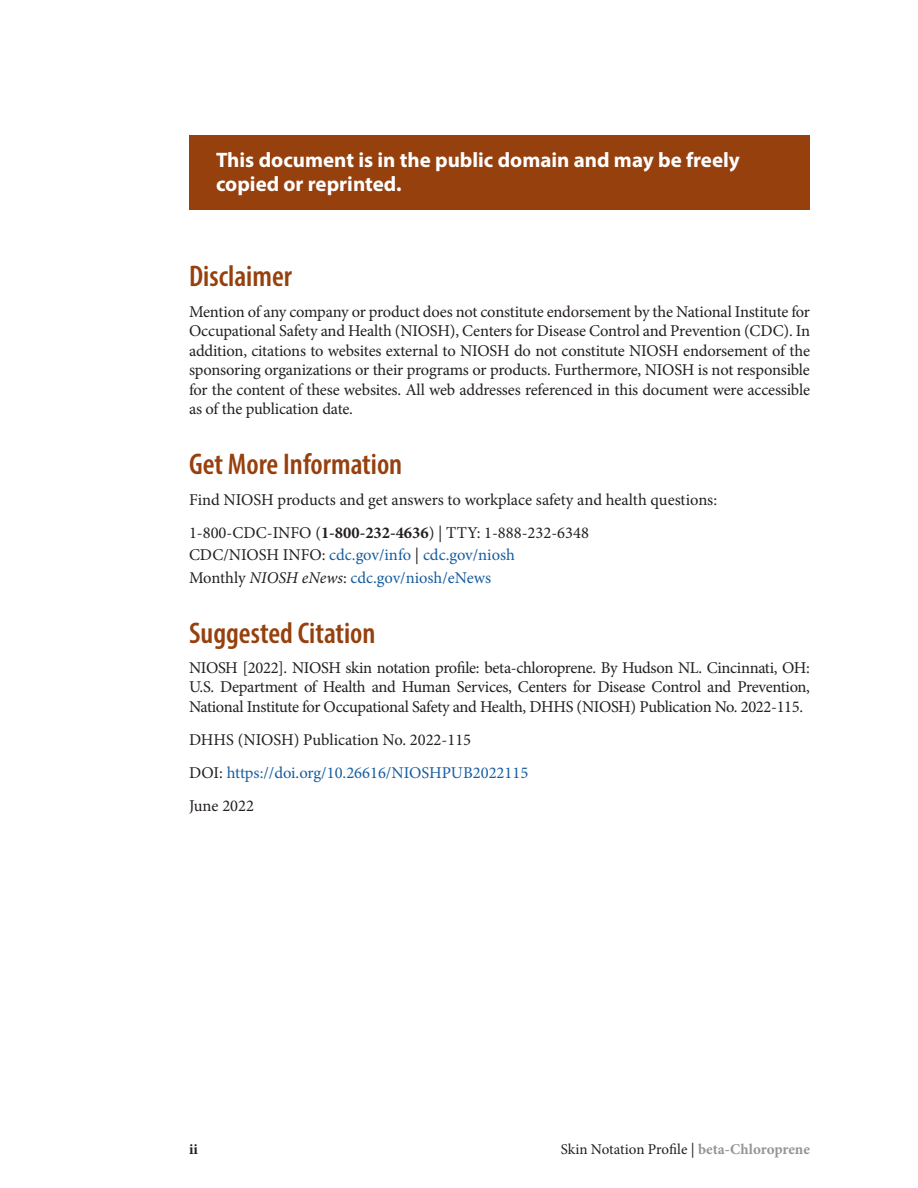
<style>
.page{position:relative;width:918px;height:1188px;background:#fff}
.page>*{position:absolute;margin:0;border:0;box-sizing:border-box;transform-origin:0 0}
.H2-Disclaimer{font:600 condensed 30px "Myriad Pro";color:#96400e}
.Disclaimer_box_text{font:700 21px/24px "Myriad Pro";color:#fff}
.P1{font:16.5px/19.5px "Minion Pro";letter-spacing:-.01em;color:#231f20;text-align:justify}
.P1-2{font:16.5px "Minion Pro";color:#175d9e}
.t1{font:15px "Minion Pro";letter-spacing:-.005em;color:#231f20}
.t2{font:700 15px "Minion Pro";color:#231f20}
.s1{font-weight:700}
.s2{color:#231f20}
.s3{font-style:italic;color:#231f20}
.s4{font-weight:700;color:#939598}
</style>
<div class="page">
<div style="left:189px;top:135px;width:621px;height:75px;background:#96400e"></div>
<p class="Disclaimer_box_text" style="left:216px;top:147px;width:525px">This document is in the public domain and may be freely copied or reprinted.</p>
<h2 class="H2-Disclaimer" style="left:189px;top:258px;width:105px">Disclaimer</h2>
<p class="P1" style="left:189px;top:302px;width:623px">Mention of any company or product does not constitute endorsement by the National Institute for Occupational Safety and Health (NIOSH), Centers for Disease Control and Prevention (CDC). In addition, citations to websites external to NIOSH do not constitute NIOSH endorsement of the sponsoring organizations or their programs or products. Furthermore, NIOSH is not responsible for the content of these websites. All web addresses referenced in this document were accessible as of the publication date.</p>
<h2 class="H2-Disclaimer" style="left:189px;top:446px;width:215px">Get More Information</h2>
<p class="P1" style="left:189px;top:490px;width:530px">Find NIOSH products and get answers to workplace safety and health questions:</p>
<p class="P1" style="left:189px;top:523px;width:401px">1-800-CDC-INFO (<span class="s1">1-800-232-4636</span>) | TTY: 1-888-232-6348</p>
<p class="P1-2" style="left:189px;top:544px;width:327px"><span class="s2">CDC/NIOSH INFO:</span> cdc.gov/info <span class="s2">|</span> cdc.gov/niosh</p>
<p class="P1-2" style="left:189px;top:566px;width:304px"><span class="s2">Monthly</span> <span class="s3">NIOSH eNews</span><span class="s2">:</span> cdc.gov/niosh/eNews</p>
<h2 class="H2-Disclaimer" style="left:189px;top:614px;width:188px">Suggested Citation</h2>
<p class="P1" style="left:189px;top:658px;width:623px">NIOSH [2022]. NIOSH skin notation profile: beta-chloroprene. By Hudson NL. Cincinnati, OH:<br>U.S. Department of Health and Human Services, Centers for Disease Control and Prevention, National Institute for Occupational Safety and Health, DHHS (NIOSH) Publication No. 2022-115.</p>
<p class="P1" style="left:189px;top:730px;width:284px">DHHS (NIOSH) Publication No. 2022-115</p>
<p class="P1-2" style="left:189px;top:762px;width:341px"><span class="s2">DOI:</span> https://doi.org/10.26616/NIOSHPUB2022115</p>
<p class="P1" style="left:189px;top:796px;width:67px">June 2022</p>
<p class="t2" style="left:189px;top:1139px;width:10px">ii</p>
<p class="t1" style="left:561px;top:1139px;width:251px">Skin Notation Profile | <span class="s4">beta-Chloroprene</span></p>
</div>
